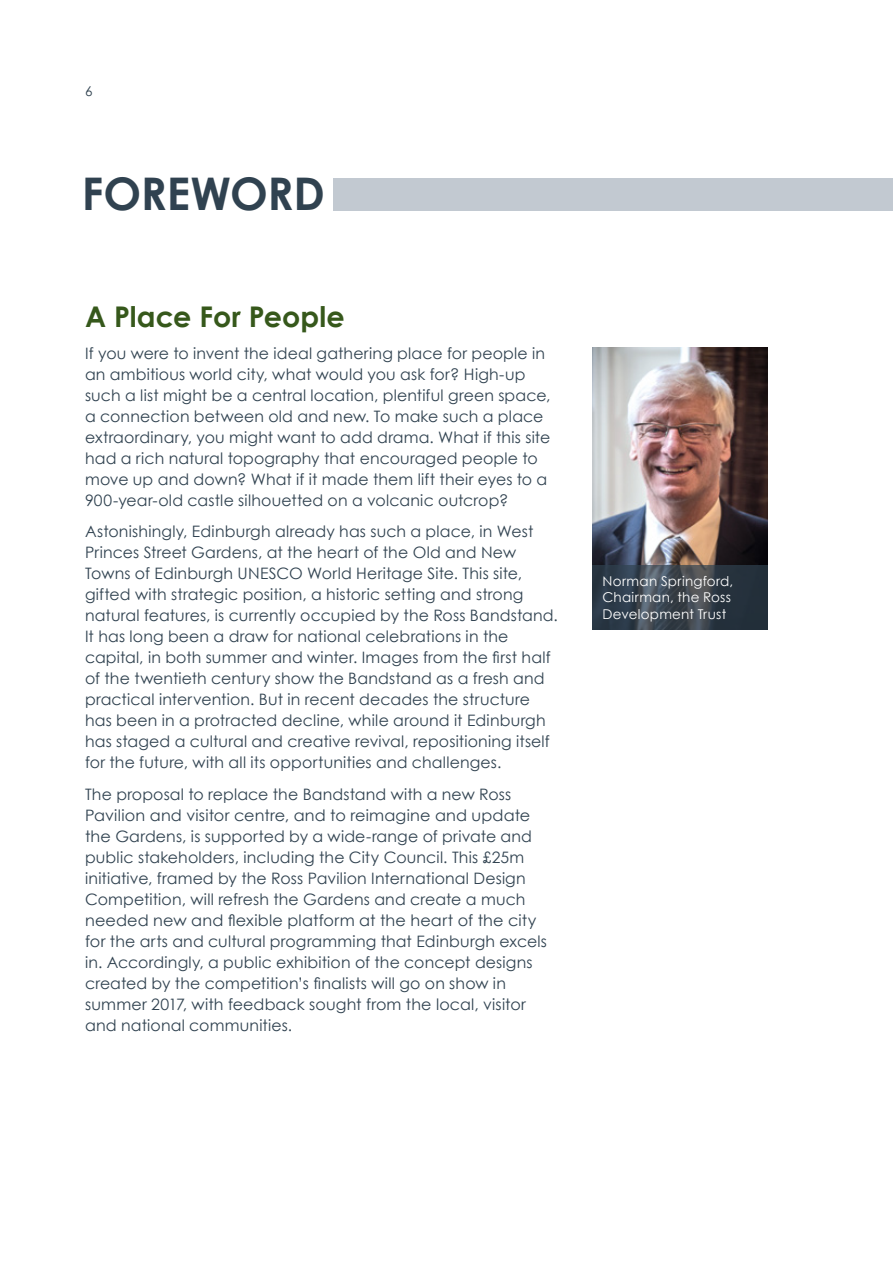
<style>
.page{position:relative;width:893px;height:1263px;background:#fff}
.page>*{position:absolute;margin:0;border:0;box-sizing:border-box;transform-origin:0 0}
.t1{font:700 45px "Century Gothic";letter-spacing:-.005em;color:#304250}
.t2{font:700 28.5px "Century Gothic";color:#36581b}
.t3{font:15.75px/21px "Century Gothic";letter-spacing:.01em;color:#304250}
.t4{font:13.5px/16.5px "Century Gothic";letter-spacing:.015em;color:#fff}
.t5{font:13.5px "Century Gothic";color:#304250}
</style>
<div class="page">
<img style="left:592px;top:347px;width:175px;height:218px">
<div style="left:333px;top:178px;width:560px;height:33px;background:#c2c9d1"></div>
<svg style="left:592px;top:565px;width:175px;height:64px;background:#35404b"></svg>
<p class="t5" style="left:85px;top:83px;width:9px">6</p>
<h1 class="t1" style="left:82px;top:166px;width:245px">FOREWORD</h1>
<h2 class="t2" style="left:85px;top:299px;width:261px">A Place For People</h2>
<p class="t3" style="left:85px;top:342px;width:467px">If you were to invent the ideal gathering place for people in an ambitious world city, what would you ask for? High-up such a list might be a central location, plentiful green space, a connection between old and new. To make such a place extraordinary, you might want to add drama. What if this site had a rich natural topography that encouraged people to move up and down? What if it made them lift their eyes to a 900-year-old castle silhouetted on a volcanic outcrop?</p>
<p class="t3" style="left:85px;top:521px;width:474px">Astonishingly, Edinburgh already has such a place, in West Princes Street Gardens, at the heart of the Old and New Towns of Edinburgh UNESCO World Heritage Site. This site, gifted with strategic position, a historic setting and strong natural features, is currently occupied by the Ross Bandstand.<br>It has long been a draw for national celebrations in the capital, in both summer and winter. Images from the first half of the twentieth century show the Bandstand as a fresh and practical intervention. But in recent decades the structure has been in a protracted decline, while around it Edinburgh has staged a cultural and creative revival, repositioning itself for the future, with all its opportunities and challenges.</p>
<p class="t3" style="left:85px;top:783px;width:463px">The proposal to replace the Bandstand with a new Ross Pavilion and visitor centre, and to reimagine and update the Gardens, is supported by a wide-range of private and public stakeholders, including the City Council. This £25m initiative, framed by the Ross Pavilion International Design Competition, will refresh the Gardens and create a much needed new and flexible platform at the heart of the city for the arts and cultural programming that Edinburgh excels in. Accordingly, a public exhibition of the concept designs created by the competition’s finalists will go on show in summer 2017, with feedback sought from the local, visitor and national communities.</p>
<p class="t4" style="left:603px;top:572px;width:132px">Norman Springford,<br>Chairman, the Ross<br>Development Trust</p>
</div>
